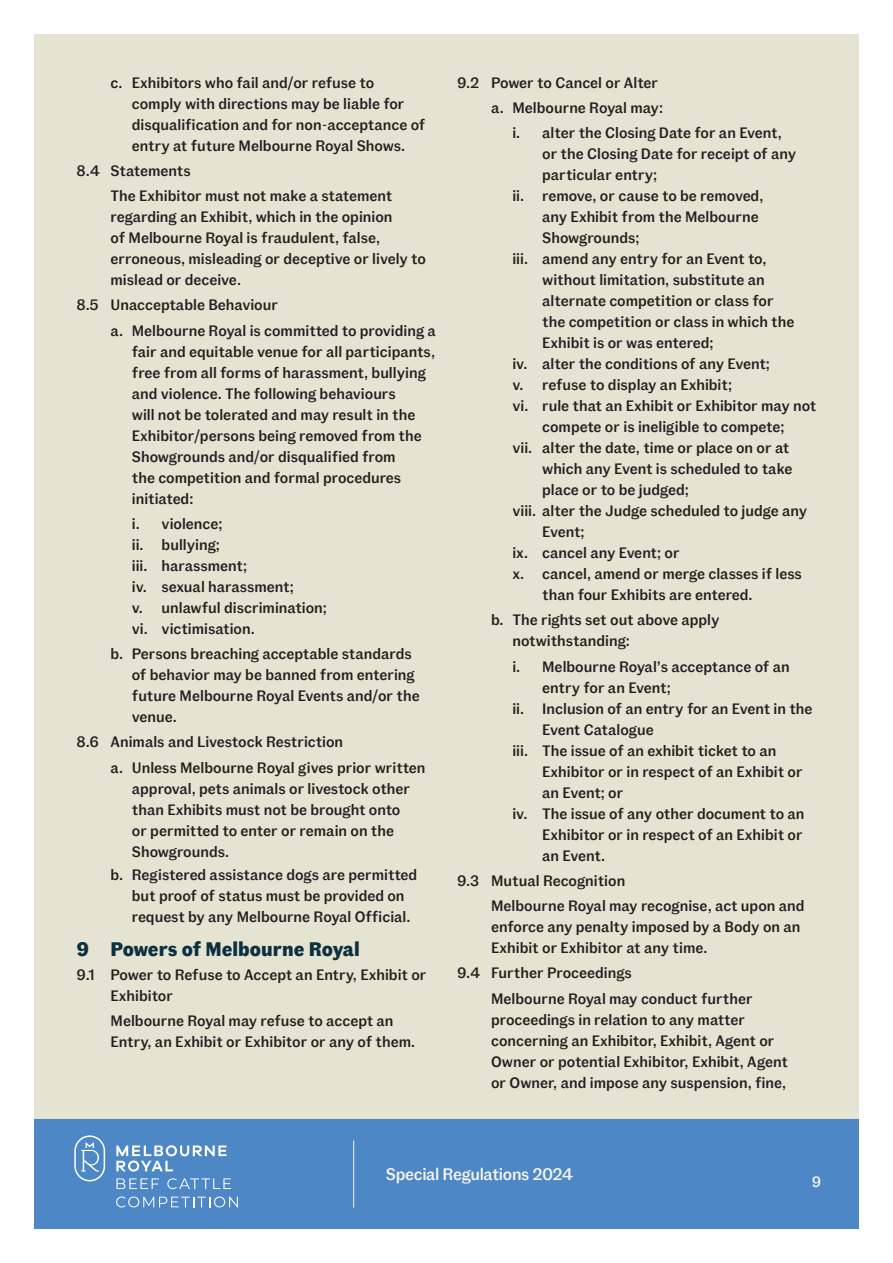
<style>
.page{position:relative;width:893px;height:1263px;background:#fff}
.page>*{position:absolute;margin:0;border:0;box-sizing:border-box;transform-origin:0 0}
.t1{font:700 19.5px "Fann Grotesque Pro";color:#0d3041}
.t2{font:500 16.65px "Fann Grotesque Pro";letter-spacing:-.02em;color:#f5f5ee}
.t3{font:500 15px/21px "Fann Grotesque Pro";color:#231f20}
.t4{font:500 15px "Fann Grotesque Pro";color:#f5f5ee}
</style>
<div class="page">
<div style="left:34px;top:1118px;width:825px;height:111px;background:#4d87c6"></div>
<svg style="left:74px;top:1135px;width:31px;height:46px"></svg>
<svg style="left:116px;top:1145px;width:110px;height:26px"></svg>
<svg style="left:117px;top:1178px;width:42px;height:11px"></svg>
<svg style="left:167px;top:1178px;width:64px;height:11px"></svg>
<svg style="left:116px;top:1196px;width:122px;height:11px"></svg>
<div style="left:34px;top:34px;width:825px;height:1084px;background:#e5e3d1"></div>
<hr style="left:353px;top:1140px;width:1px;height:67px;background:#f5f5ee">
<p class="t3" style="left:132px;top:72px;width:295px;text-indent:-21px">c. Exhibitors who fail and/or refuse to comply with directions may be liable for disqualification and for non-acceptance of entry at future Melbourne Royal Shows.</p>
<p class="t3" style="left:111px;top:158px;width:283px;line-height:25.2px;text-indent:-34px">8.4 Statements<br>The Exhibitor must not make a statement</p>
<p class="t3" style="left:111px;top:207px;width:317px">regarding an Exhibit, which in the opinion<br>of Melbourne Royal is fraudulent, false, erroneous, misleading or deceptive or lively to mislead or deceive.</p>
<p class="t3" style="left:111px;top:293px;width:327px;line-height:25.2px;text-indent:-34px">8.5 Unacceptable Behaviour<br>a. Melbourne Royal is committed to providing a</p>
<p class="t3" style="left:132px;top:341px;width:305px">fair and equitable venue for all participants, free from all forms of harassment, bullying and violence. The following behaviours<br>will not be tolerated and may result in the Exhibitor/persons being removed from the Showgrounds and/or disqualified from<br>the competition and formal procedures initiated:</p>
<p class="t3" style="left:132px;top:514px;width:197px">i. violence;<br>ii. bullying;<br>iii. harassment;<br>iv. sexual harassment;<br>v. unlawful discrimination; vi. victimisation.</p>
<p class="t3" style="left:132px;top:644px;width:289px;text-indent:-21px">b. Persons breaching acceptable standards of behavior may be banned from entering future Melbourne Royal Events and/or the venue.</p>
<p class="t3" style="left:111px;top:730px;width:317px;line-height:25.2px;text-indent:-34px">8.6 Animals and Livestock Restriction<br>a. Unless Melbourne Royal gives prior written</p>
<p class="t3" style="left:132px;top:778px;width:280px">approval, pets animals or livestock other than Exhibits must not be brought onto or permitted to enter or remain on the<br>Showgrounds.</p>
<p class="t3" style="left:132px;top:864px;width:287px;text-indent:-21px">b. Registered assistance dogs are permitted but proof of status must be provided on request by any Melbourne Royal Official.</p>
<h1 class="t1" style="left:77px;top:938px;width:285px">9 Powers of Melbourne Royal</h1>
<p class="t3" style="left:111px;top:965px;width:317px;text-indent:-34px">9.1 Power to Refuse to Accept an Entry, Exhibit or<br>Exhibitor</p>
<p class="t3" style="left:111px;top:1011px;width:306px">Melbourne Royal may refuse to accept an<br>Entry, an Exhibit or Exhibitor or any of them.</p>
<p class="t3" style="left:457px;top:72px;width:203px">9.2 Power to Cancel or Alter</p>
<p class="t3" style="left:491px;top:98px;width:173px">a. Melbourne Royal may:</p>
<p class="t3" style="left:512px;top:123px;width:271px">i. alter the Closing Date for an Event,</p>
<p class="t3" style="left:542px;top:144px;width:256px">or the Closing Date for receipt of any</p>
<p class="t3" style="left:542px;top:165px;width:117px">particular entry;</p>
<p class="t3" style="left:512px;top:186px;width:252px">ii. remove, or cause to be removed,</p>
<p class="t3" style="left:542px;top:207px;width:218px">any Exhibit from the Melbourne</p>
<p class="t3" style="left:542px;top:228px;width:99px">Showgrounds;</p>
<p class="t3" style="left:512px;top:249px;width:256px">iii. amend any entry for an Event to,</p>
<p class="t3" style="left:542px;top:270px;width:224px">without limitation, substitute an</p>
<p class="t3" style="left:542px;top:291px;width:233px">alternate competition or class for</p>
<p class="t3" style="left:542px;top:312px;width:254px">the competition or class in which the</p>
<p class="t3" style="left:542px;top:333px;width:173px">Exhibit is or was entered;</p>
<p class="t3" style="left:512px;top:354px;width:259px">iv. alter the conditions of any Event;</p>
<p class="t3" style="left:512px;top:375px;width:221px">v. refuse to display an Exhibit;</p>
<p class="t3" style="left:512px;top:396px;width:305px">vi. rule that an Exhibit or Exhibitor may not</p>
<p class="t3" style="left:542px;top:417px;width:244px">compete or is ineligible to compete;</p>
<p class="t3" style="left:512px;top:438px;width:278px">vii. alter the date, time or place on or at</p>
<p class="t3" style="left:542px;top:459px;width:252px">which any Event is scheduled to take</p>
<p class="t3" style="left:542px;top:480px;width:148px">place or to be judged;</p>
<p class="t3" style="left:512px;top:501px;width:296px">viii. alter the Judge scheduled to judge any</p>
<p class="t3" style="left:542px;top:522px;width:44px">Event;</p>
<p class="t3" style="left:512px;top:543px;width:169px">ix. cancel any Event; or</p>
<p class="t3" style="left:512px;top:564px;width:291px">x. cancel, amend or merge classes if less</p>
<p class="t3" style="left:542px;top:585px;width:212px">than four Exhibits are entered.</p>
<p class="t3" style="left:512px;top:610px;width:209px;text-indent:-21px">b. The rights set out above apply notwithstanding:</p>
<p class="t3" style="left:512px;top:656px;width:279px">i. Melbourne Royal’s acceptance of an</p>
<p class="t3" style="left:542px;top:677px;width:130px">entry for an Event;</p>
<p class="t3" style="left:512px;top:698px;width:302px">ii. Inclusion of an entry for an Event in the</p>
<p class="t3" style="left:542px;top:719px;width:113px">Event Catalogue</p>
<p class="t3" style="left:512px;top:740px;width:266px">iii. The issue of an exhibit ticket to an</p>
<p class="t3" style="left:542px;top:761px;width:262px">Exhibitor or in respect of an Exhibit or</p>
<p class="t3" style="left:542px;top:782px;width:83px">an Event; or</p>
<p class="t3" style="left:512px;top:803px;width:294px">iv. The issue of any other document to an</p>
<p class="t3" style="left:542px;top:824px;width:262px">Exhibitor or in respect of an Exhibit or</p>
<p class="t3" style="left:542px;top:845px;width:64px">an Event.</p>
<p class="t3" style="left:491px;top:868px;width:315px;line-height:25.2px;text-indent:-34px">9.3 Mutual Recognition<br>Melbourne Royal may recognise, act upon and</p>
<p class="t3" style="left:491px;top:917px;width:311px">enforce any penalty imposed by a Body on an<br>Exhibit or Exhibitor at any time.</p>
<p class="t3" style="left:491px;top:961px;width:263px;line-height:25.2px;text-indent:-34px">9.4 Further Proceedings<br>Melbourne Royal may conduct further</p>
<p class="t3" style="left:491px;top:1009px;width:298px">proceedings in relation to any matter concerning an Exhibitor, Exhibit, Agent or Owner or potential Exhibitor, Exhibit, Agent or Owner, and impose any suspension, fine,</p>
<p class="t2" style="left:386px;top:1164px;width:189px">Special Regulations 2024</p>
<p class="t4" style="left:812px;top:1172px;width:11px">9</p>
</div>
